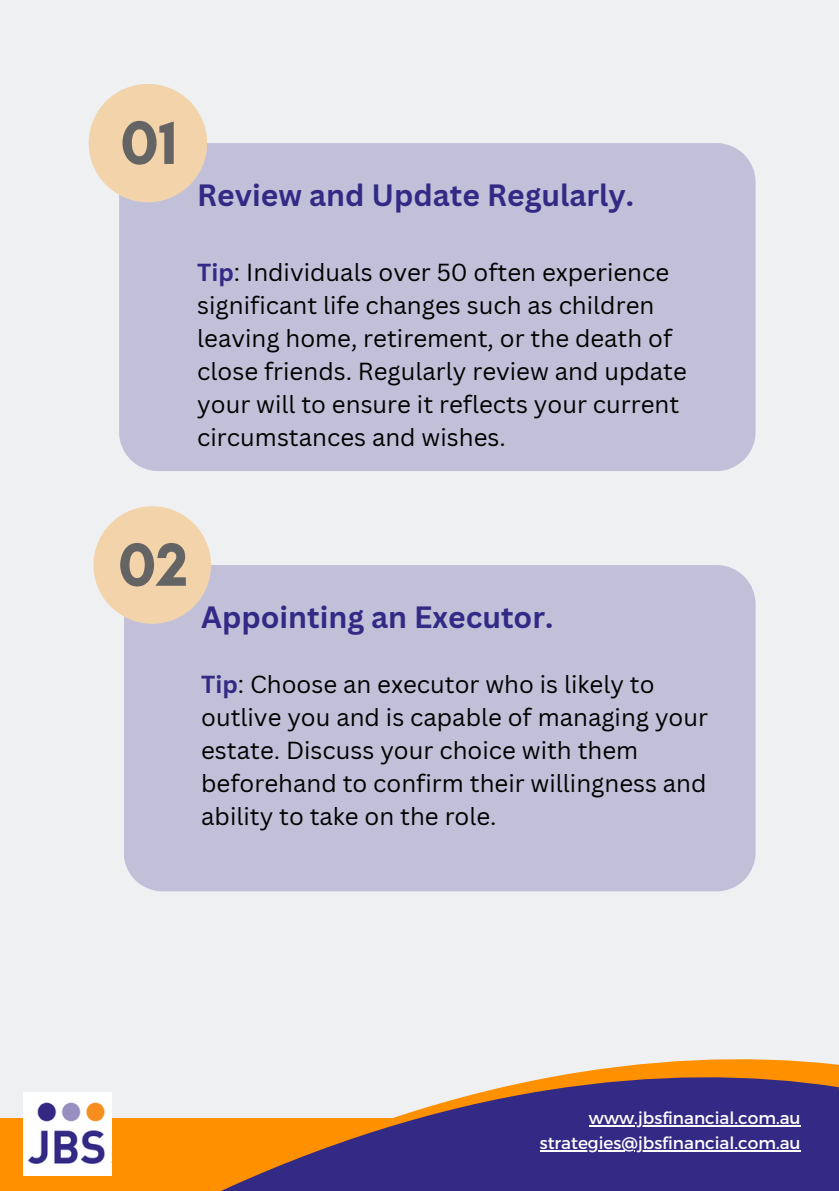
<style>
.page{position:relative;width:839px;height:1191px;background:#fff}
.page>*{position:absolute;margin:0;border:0;box-sizing:border-box;transform-origin:0 0}
.t1{font:700 62.4px "Glacial Indifference";color:#646464}
.t2{font:700 62px "Glacial Indifference";color:#646464}
.t3{font:700 30px "Canva Sans";color:#332a85}
.t4{font:24px/33px "Canva Sans";color:#000}
.t5{font:17px "Montserrat";color:#fff}
.s1{font-weight:700;color:#332a85}
</style>
<div class="page">
<div style="left:0;top:0;width:838px;height:1191px;background:#eef0f2"></div>
<div style="left:0;top:1118px;width:838px;height:73px;background:#ff9000"></div>
<svg style="left:83px;top:1059px;width:755px;height:132px;fill:#332a85"></svg>
<img style="left:23px;top:1093px;width:89px;height:82px">
<div style="left:119px;top:143px;width:636px;height:328px;background:#c2c0d9"></div>
<div style="left:89px;top:84px;width:118px;height:118px;background:#f3d3a9;border-radius:50%"></div>
<div style="left:124px;top:565px;width:631px;height:326px;background:#c2c0d9"></div>
<div style="left:93px;top:506px;width:118px;height:118px;background:#f3d3a9;border-radius:50%"></div>
<hr style="left:589px;top:1125px;width:211px;height:1px;background:#fff">
<hr style="left:539px;top:1150px;width:261px;height:2px;background:#fff">
<p class="t1" style="left:120px;top:105px;width:59px">01</p>
<p class="t3" style="left:197px;top:174px;width:438px">Review and Update Regularly.</p>
<p class="t4" style="left:197px;top:256px;width:491px"><span class="s1">Tip</span>: Individuals over 50 often experience significant life changes such as children leaving home, retirement, or the death of close friends. Regularly review and update your will to ensure it reflects your current circumstances and wishes.</p>
<p class="t2" style="left:118px;top:527px;width:72px">02</p>
<p class="t3" style="left:201px;top:596px;width:353px">Appointing an Executor.</p>
<p class="t4" style="left:201px;top:667px;width:508px"><span class="s1">Tip</span>: Choose an executor who is likely to outlive you and is capable of managing your estate. Discuss your choice with them beforehand to confirm their willingness and ability to take on the role.</p>
<p class="t5" style="left:589px;top:1107px;width:213px">www.jbsfinancial.com.au</p>
<p class="t5" style="left:539px;top:1132px;width:262px">strategies@jbsfinancial.com.au</p>
</div>
